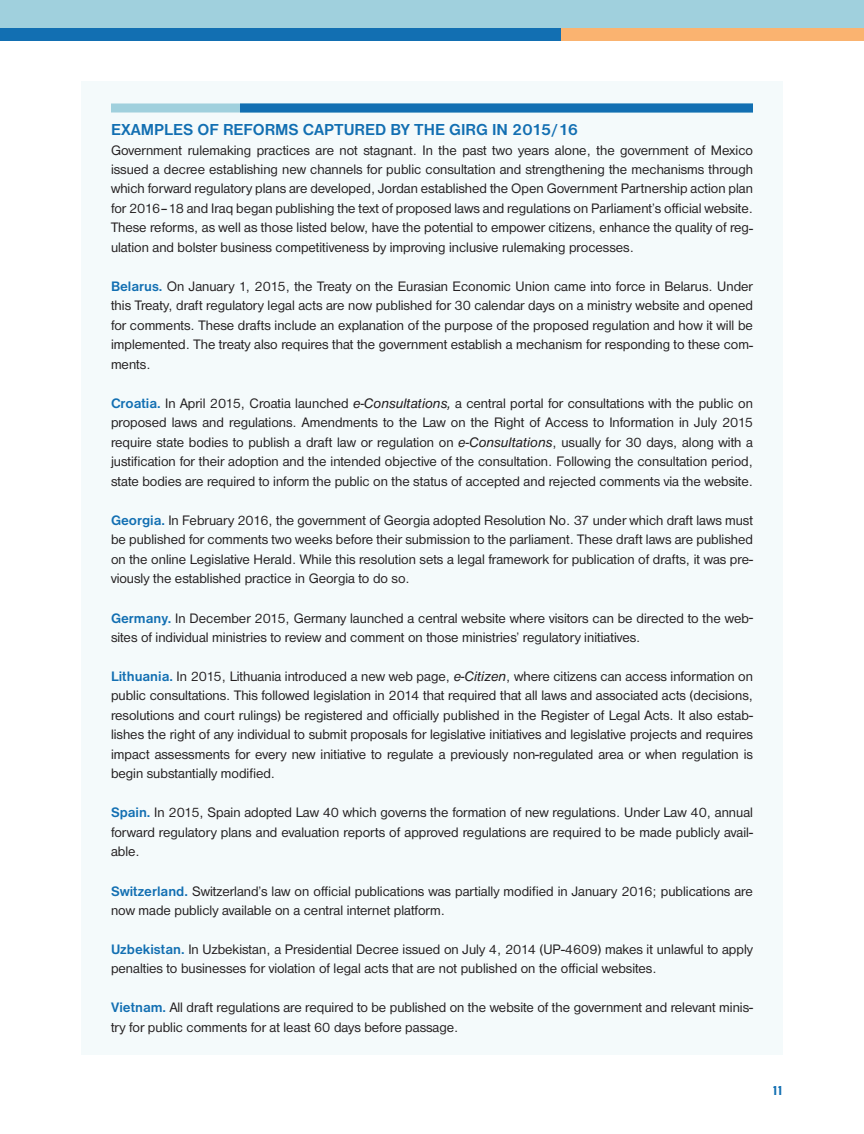
<style>
.page{position:relative;width:864px;height:1134px;background:#fff}
.page>*{position:absolute;margin:0;border:0;box-sizing:border-box;transform-origin:0 0}
.t1{font:700 16.5px "Nimbus Sans D";color:#126fb2}
.t2{font:14.25px/19.5px "Nimbus Sans D";color:#231f20;text-align:justify}
.t3{font:900 condensed 13.5px "Nimbus Sans D";color:#126fb2}
.s1{font-weight:700;color:#126fb2}
.s2{font-style:italic}
</style>
<div class="page">
<div style="left:0;top:14px;width:783px;height:26px;background:#126fb2"></div>
<div style="left:561px;top:14px;width:303px;height:26px;background:#fab370"></div>
<div style="left:0;top:0;width:864px;height:28px;background:#a0d0dd"></div>
<div style="left:81px;top:81px;width:702px;height:973px;background:#f4fafb"></div>
<div style="left:111px;top:104px;width:642px;height:8px;background:#a0d0dd"></div>
<div style="left:240px;top:104px;width:513px;height:8px;background:#126fb2"></div>
<p class="t1" style="left:111px;top:120px;width:468px">EXAMPLES OF REFORMS CAPTURED BY THE GIRG IN 2015/16</p>
<p class="t2" style="left:111px;top:140px;width:644px">Government rulemaking practices are not stagnant. In the past two years alone, the government of Mexico issued a decree establishing new channels for public consultation and strengthening the mechanisms through which forward regulatory plans are developed, Jordan established the Open Government Partnership action plan for 2016–18 and Iraq began publishing the text of proposed laws and regulations on Parliament’s official website.<br>These reforms, as well as those listed below, have the potential to empower citizens, enhance the quality of reg&shy;ulation and bolster business competitiveness by improving inclusive rulemaking processes.</p>
<p class="t2" style="left:111px;top:276px;width:644px"><span class="s1">Belarus.</span> On January 1, 2015, the Treaty on the Eurasian Economic Union came into force in Belarus. Under this Treaty, draft regulatory legal acts are now published for 30 calendar days on a ministry website and opened for comments. These drafts include an explanation of the purpose of the proposed regulation and how it will be implemented. The treaty also requires that the government establish a mechanism for responding to these com&shy;ments.</p>
<p class="t2" style="left:111px;top:393px;width:644px"><span class="s1">Croatia.</span> In April 2015, Croatia launched <span class="s2">e-Consultations,</span> a central portal for consultations with the public on proposed laws and regulations. Amendments to the Law on the Right of Access to Information in July 2015 require state bodies to publish a draft law or regulation on <span class="s2">e-Consultations</span>, usually for 30 days, along with a justification for their adoption and the intended objective of the consultation. Following the consultation period, state bodies are required to inform the public on the status of accepted and rejected comments via the website.</p>
<p class="t2" style="left:111px;top:510px;width:644px"><span class="s1">Georgia.</span> In February 2016, the government of Georgia adopted Resolution No. 37 under which draft laws must be published for comments two weeks before their submission to the parliament. These draft laws are published on the online Legislative Herald. While this resolution sets a legal framework for publication of drafts, it was pre&shy;viously the established practice in Georgia to do so.</p>
<p class="t2" style="left:111px;top:608px;width:643px"><span class="s1">Germany.</span> In December 2015, Germany launched a central website where visitors can be directed to the web&shy;sites of individual ministries to review and comment on those ministries’ regulatory initiatives.</p>
<p class="t2" style="left:111px;top:666px;width:644px"><span class="s1">Lithuania.</span> In 2015, Lithuania introduced a new web page, <span class="s2">e-Citizen</span>, where citizens can access information on public consultations. This followed legislation in 2014 that required that all laws and associated acts (decisions, resolutions and court rulings) be registered and officially published in the Register of Legal Acts. It also estab&shy;lishes the right of any individual to submit proposals for legislative initiatives and legislative projects and requires impact assessments for every new initiative to regulate a previously non-regulated area or when regulation is begin substantially modified.</p>
<p class="t2" style="left:111px;top:803px;width:644px"><span class="s1">Spain.</span> In 2015, Spain adopted Law 40 which governs the formation of new regulations. Under Law 40, annual forward regulatory plans and evaluation reports of approved regulations are required to be made publicly avail&shy;able.</p>
<p class="t2" style="left:111px;top:881px;width:643px"><span class="s1">Switzerland.</span> Switzerland’s law on official publications was partially modified in January 2016; publications are now made publicly available on a central internet platform.</p>
<p class="t2" style="left:111px;top:939px;width:644px"><span class="s1">Uzbekistan.</span> In Uzbekistan, a Presidential Decree issued on July 4, 2014 (UP-4609) makes it unlawful to apply penalties to businesses for violation of legal acts that are not published on the official websites.</p>
<p class="t2" style="left:111px;top:998px;width:643px"><span class="s1">Vietnam.</span> All draft regulations are required to be published on the website of the government and relevant minis&shy;try for public comments for at least 60 days before passage.</p>
<p class="t3" style="left:772px;top:1083px;width:12px">11</p>
</div>
